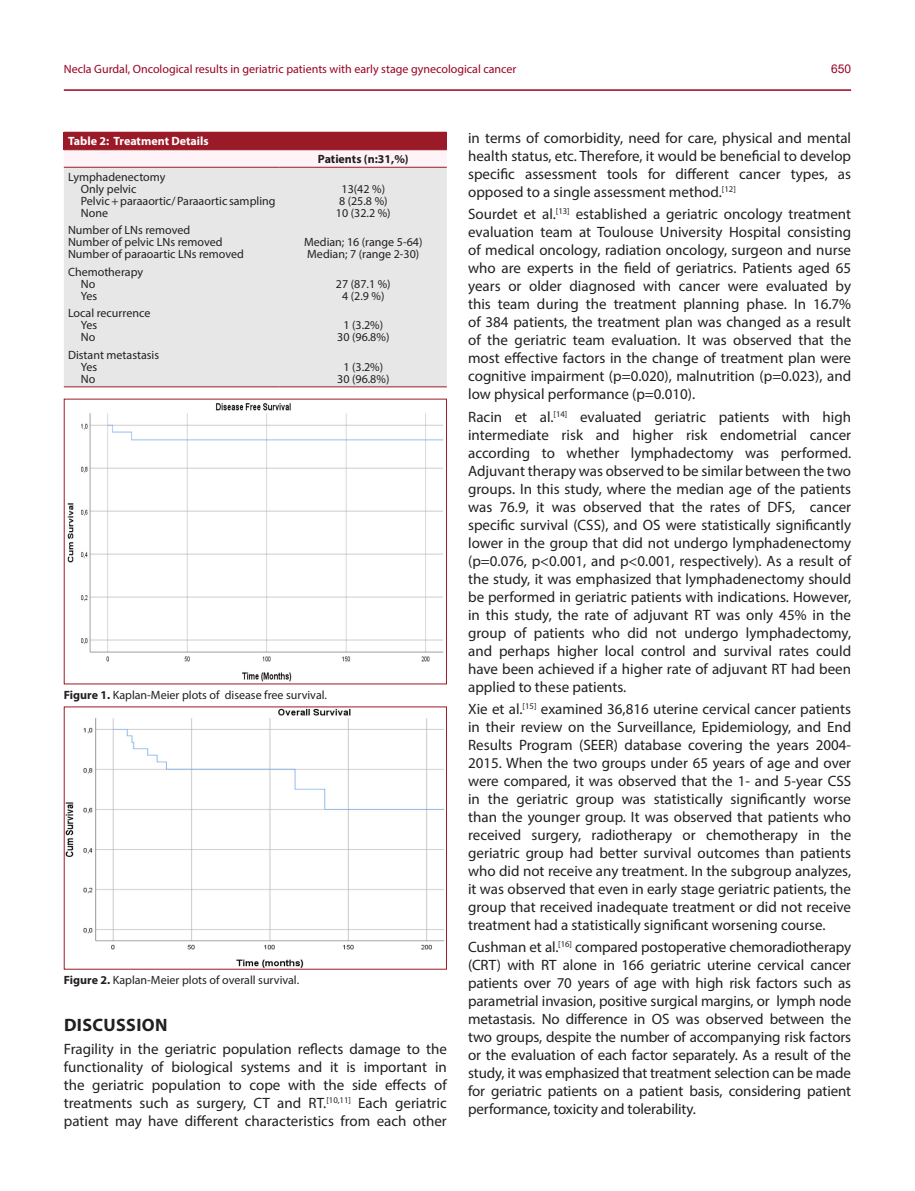
<style>
.page{position:relative;width:915px;height:1191px;background:#fff}
.page>*{position:absolute;margin:0;border:0;box-sizing:border-box;transform-origin:0 0}
.Metin_Başlıkları{font:700 18px "Myriad Pro";letter-spacing:.02em;color:#231f20}
.Ana_Metin{font:15px/18px "Myriad Pro";color:#231f20;text-align:justify}
.TABLO{font:12px "Myriad Pro";color:#231f20}
.t1{font:12px "Myriad Pro";color:#990323}
.Tablo_B{font:700 12px "Myriad Pro";color:#fff}
.TABLO-2{font:700 12px "Myriad Pro";color:#231f20}
.t2{font:12px "Arial";color:#990323}
.s1{font-weight:700}
</style>
<div class="page">
<hr style="left:64px;top:89px;width:786px;height:2px;background:#990323">
<div style="left:64px;top:132px;width:382px;height:18px;background:#9a1a27"></div>
<svg style="left:64px;top:150px;width:382px;height:17px"></svg>
<div style="left:64px;top:168px;width:382px;height:218px;background:#e7e7e8"></div>
<hr style="left:64px;top:167px;width:216px;height:1px;background:#9a1a27">
<hr style="left:280px;top:167px;width:166px;height:1px;background:#9a1a27">
<hr style="left:64px;top:386px;width:216px;height:1px;background:#9a1a27">
<hr style="left:280px;top:386px;width:166px;height:1px;background:#9a1a27">
<img style="left:67px;top:403px;width:377px;height:279px">
<img style="left:66px;top:708px;width:378px;height:259px">
<p class="t1" style="left:64px;top:61px;width:454px">Necla Gurdal, Oncological results in geriatric patients with early stage gynecological cancer</p>
<p class="t2" style="left:830px;top:60px;width:22px">650</p>
<p class="Tablo_B" style="left:68px;top:134px;width:142px">Table 2: Treatment Details</p>
<p class="TABLO" style="left:68px;top:169px;width:99px">Lymphadenectomy</p>
<p class="TABLO" style="left:81px;top:181px;width:57px">Only pelvic</p>
<p class="TABLO" style="left:81px;top:193px;width:196px">Pelvic + paraaortic/ Paraaortic sampling</p>
<p class="TABLO" style="left:81px;top:205px;width:29px">None</p>
<p class="TABLO" style="left:68px;top:223px;width:124px">Number of LNs removed</p>
<p class="TABLO" style="left:68px;top:235px;width:156px">Number of pelvic LNs removed</p>
<p class="TABLO" style="left:68px;top:247px;width:177px">Number of paraoartic LNs removed</p>
<p class="TABLO" style="left:68px;top:264px;width:76px">Chemotherapy</p>
<p class="TABLO" style="left:81px;top:276px;width:16px">No</p>
<p class="TABLO" style="left:81px;top:288px;width:18px">Yes</p>
<p class="TABLO" style="left:68px;top:306px;width:84px">Local recurrence</p>
<p class="TABLO" style="left:81px;top:318px;width:18px">Yes</p>
<p class="TABLO" style="left:81px;top:330px;width:16px">No</p>
<p class="TABLO" style="left:68px;top:347px;width:93px">Distant metastasis</p>
<p class="TABLO" style="left:81px;top:359px;width:18px">Yes</p>
<p class="TABLO" style="left:81px;top:371px;width:16px">No</p>
<p class="TABLO-2" style="left:318px;top:151px;width:92px">Patients (n:31,%)</p>
<p class="TABLO" style="left:341px;top:181px;width:45px">13(42 %)</p>
<p class="TABLO" style="left:339px;top:193px;width:50px">8 (25.8 %)</p>
<p class="TABLO" style="left:336px;top:205px;width:56px">10 (32.2 %)</p>
<p class="TABLO" style="left:304px;top:235px;width:120px">Median; 16 (range 5-64)</p>
<p class="TABLO" style="left:307px;top:247px;width:114px">Median; 7 (range 2-30)</p>
<p class="TABLO" style="left:336px;top:276px;width:56px">27 (87.1 %)</p>
<p class="TABLO" style="left:342px;top:288px;width:44px">4 (2.9 %)</p>
<p class="TABLO" style="left:343px;top:318px;width:41px">1 (3.2%)</p>
<p class="TABLO" style="left:337px;top:330px;width:54px">30 (96.8%)</p>
<p class="TABLO" style="left:343px;top:359px;width:41px">1 (3.2%)</p>
<p class="TABLO" style="left:337px;top:371px;width:54px">30 (96.8%)</p>
<p class="TABLO" style="left:64px;top:688px;width:264px"><span class="s1">Figure 1.</span> Kaplan-Meier plots of disease free survival.</p>
<p class="TABLO" style="left:64px;top:972px;width:237px"><span class="s1">Figure 2.</span> Kaplan-Meier plots of overall survival.</p>
<p class="Metin_Başlıkları" style="left:64px;top:1013px;width:105px">DISCUSSION</p>
<p class="Ana_Metin" style="left:64px;top:1039px;width:384px">Fragility in the geriatric population reflects damage to the functionality of biological systems and it is important in the geriatric population to cope with the side effects of treatments such as surgery, CT and RT.<sup>[10,11]</sup> Each geriatric patient may have different characteristics from each other</p>
<p class="Ana_Metin" style="left:468px;top:129px;width:384px">in terms of comorbidity, need for care, physical and mental health status, etc. Therefore, it would be beneficial to develop specific assessment tools for different cancer types, as opposed to a single assessment method.<sup>[12]</sup></p>
<p class="Ana_Metin" style="left:468px;top:205px;width:384px">Sourdet et al.<sup>[13]</sup> established a geriatric oncology treatment evaluation team at Toulouse University Hospital consisting of medical oncology, radiation oncology, surgeon and nurse who are experts in the field of geriatrics. Patients aged 65 years or older diagnosed with cancer were evaluated by this team during the treatment planning phase. In 16.7% of 384 patients, the treatment plan was changed as a result of the geriatric team evaluation. It was observed that the most effective factors in the change of treatment plan were cognitive impairment (p=0.020), malnutrition (p=0.023), and low physical performance (p=0.010).</p>
<p class="Ana_Metin" style="left:468px;top:407px;width:384px">Racin et al.<sup>[14]</sup> evaluated geriatric patients with high intermediate risk and higher risk endometrial cancer according to whether lymphadectomy was performed.<br>Adjuvant therapy was observed to be similar between the two groups. In this study, where the median age of the patients was 76.9, it was observed that the rates of DFS, cancer specific survival (CSS), and OS were statistically significantly lower in the group that did not undergo lymphadenectomy (p=0.076, p&lt;0.001, and p&lt;0.001, respectively). As a result of the study, it was emphasized that lymphadenectomy should be performed in geriatric patients with indications. However, in this study, the rate of adjuvant RT was only 45% in the group of patients who did not undergo lymphadectomy, and perhaps higher local control and survival rates could have been achieved if a higher rate of adjuvant RT had been applied to these patients.</p>
<p class="Ana_Metin" style="left:468px;top:700px;width:384px">Xie et al.<sup>[15]</sup> examined 36,816 uterine cervical cancer patients in their review on the Surveillance, Epidemiology, and End Results Program (SEER) database covering the years 2004- 2015. When the two groups under 65 years of age and over were compared, it was observed that the 1- and 5-year CSS in the geriatric group was statistically significantly worse than the younger group. It was observed that patients who received surgery, radiotherapy or chemotherapy in the geriatric group had better survival outcomes than patients who did not receive any treatment. In the subgroup analyzes, it was observed that even in early stage geriatric patients, the group that received inadequate treatment or did not receive treatment had a statistically significant worsening course.</p>
<p class="Ana_Metin" style="left:468px;top:938px;width:384px">Cushman et al.<sup>[16]</sup> compared postoperative chemoradiotherapy (CRT) with RT alone in 166 geriatric uterine cervical cancer patients over 70 years of age with high risk factors such as parametrial invasion, positive surgical margins, or lymph node metastasis. No difference in OS was observed between the two groups, despite the number of accompanying risk factors or the evaluation of each factor separately. As a result of the study, it was emphasized that treatment selection can be made for geriatric patients on a patient basis, considering patient performance, toxicity and tolerability.</p>
</div>
